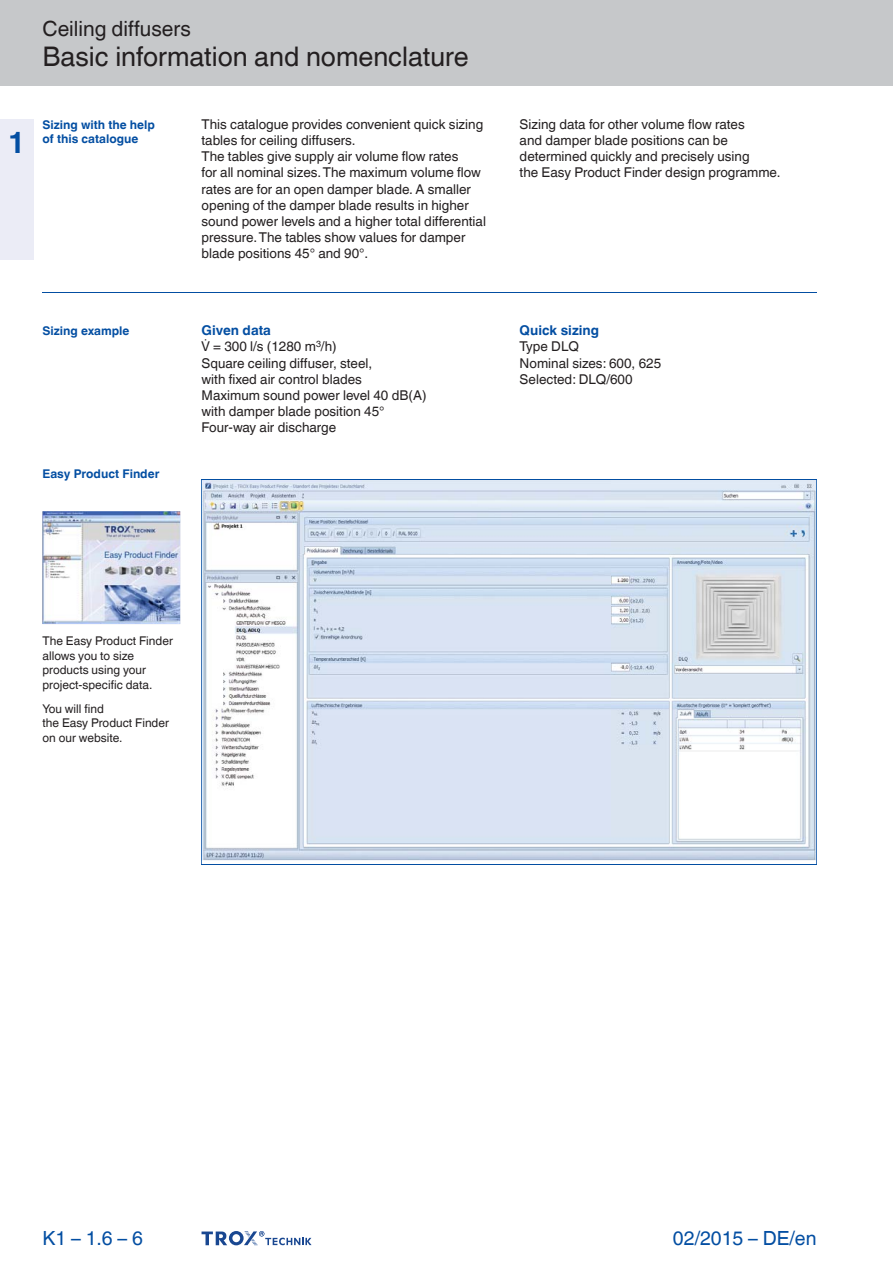
<style>
.page{position:relative;width:893px;height:1263px;background:#fff}
.page>*{position:absolute;margin:0;border:0;box-sizing:border-box;transform-origin:0 0}
.t1{font:700 30px "TROX Helvetica";color:#034ea2}
.t2{font:27px "TROX Helvetica";color:#231f20}
.t3{font:21px "TROX Helvetica";color:#231f20}
.t4{font:19.5px "TROX Helvetica";color:#034ea2}
.t5{font:13.5px/16.2px "TROX Helvetica";color:#231f20}
.t6{font:700 13.5px "TROX Helvetica";color:#034ea2}
.t7{font:12px/14.4px "TROX Helvetica";color:#231f20}
.t8{font:700 12px/14.4px "TROX Helvetica";color:#034ea2}
.s1{font-weight:700;color:#034ea2}
</style>
<div class="page">
<div style="left:0;top:0;width:893px;height:85px;background:#c6c8ca"></div>
<div style="left:0;top:119px;width:34px;height:140px;background:#ebecf6"></div>
<hr style="left:42px;top:292px;width:774px;height:1px;background:#034ea2">
<svg style="left:202px;top:1231px;width:109px;height:15px"></svg>
<img style="left:42px;top:511px;width:138px;height:113px">
<img style="left:202px;top:480px;width:614px;height:380px">
<hr style="left:201px;top:479px;width:1px;height:386px;background:#034ea2">
<hr style="left:816px;top:479px;width:1px;height:386px;background:#034ea2">
<hr style="left:201px;top:479px;width:615px;height:1px;background:#034ea2">
<hr style="left:201px;top:864px;width:615px;height:1px;background:#034ea2">
<p class="t1" style="left:8px;top:118px;width:19px">1</p>
<p class="t3" style="left:42px;top:12px;width:150px">Ceiling diffusers</p>
<p class="t2" style="left:42px;top:35px;width:428px">Basic information and nomenclature</p>
<p class="t8" style="left:42px;top:116px;width:114px">Sizing with the help of this catalogue</p>
<p class="t5" style="left:202px;top:115px;width:286px">This catalogue provides convenient quick sizing tables for ceiling diffusers.<br>The tables give supply air volume flow rates<br>for all nominal sizes. The maximum volume flow rates are for an open damper blade. A smaller opening of the damper blade results in higher sound power levels and a higher total differential pressure. The tables show values for damper blade positions 45° and 90°.</p>
<p class="t5" style="left:520px;top:115px;width:262px">Sizing data for other volume flow rates<br>and damper blade positions can be determined quickly and precisely using<br>the Easy Product Finder design programme.</p>
<p class="t8" style="left:42px;top:322px;width:88px">Sizing example</p>
<p class="t8" style="left:42px;top:466px;width:118px">Easy Product Finder</p>
<p class="t6" style="left:202px;top:319px;width:71px">Given data</p>
<p class="t5" style="left:213px;top:337px;width:125px">= 300 l/s (1280 m<sup>3</sup>/h)</p>
<p class="t5" style="left:202px;top:353px;width:172px">Square ceiling diffuser, steel,</p>
<p class="t5" style="left:202px;top:370px;width:162px">with fixed air control blades</p>
<p class="t5" style="left:202px;top:386px;width:226px">Maximum sound power level 40 dB(A)</p>
<p class="t5" style="left:202px;top:402px;width:185px">with damper blade position 45°</p>
<p class="t5" style="left:202px;top:418px;width:136px">Four-way air discharge</p>
<p class="t5" style="left:520px;top:321px;width:143px"><span class="s1">Quick sizing<br></span>Type DLQ<br>Nominal sizes: 600, 625<br>Selected: DLQ/600</p>
<p class="t7" style="left:42px;top:633px;width:132px">The Easy Product Finder allows you to size products using your project-specific data.</p>
<p class="t7" style="left:42px;top:700px;width:128px">You will find<br>the Easy Product Finder on our website.</p>
<p class="t4" style="left:42px;top:1222px;width:102px">K 1 – 1.6 – 6</p>
<p class="t4" style="left:673px;top:1222px;width:145px">02/2015 – DE/en</p>
</div>
